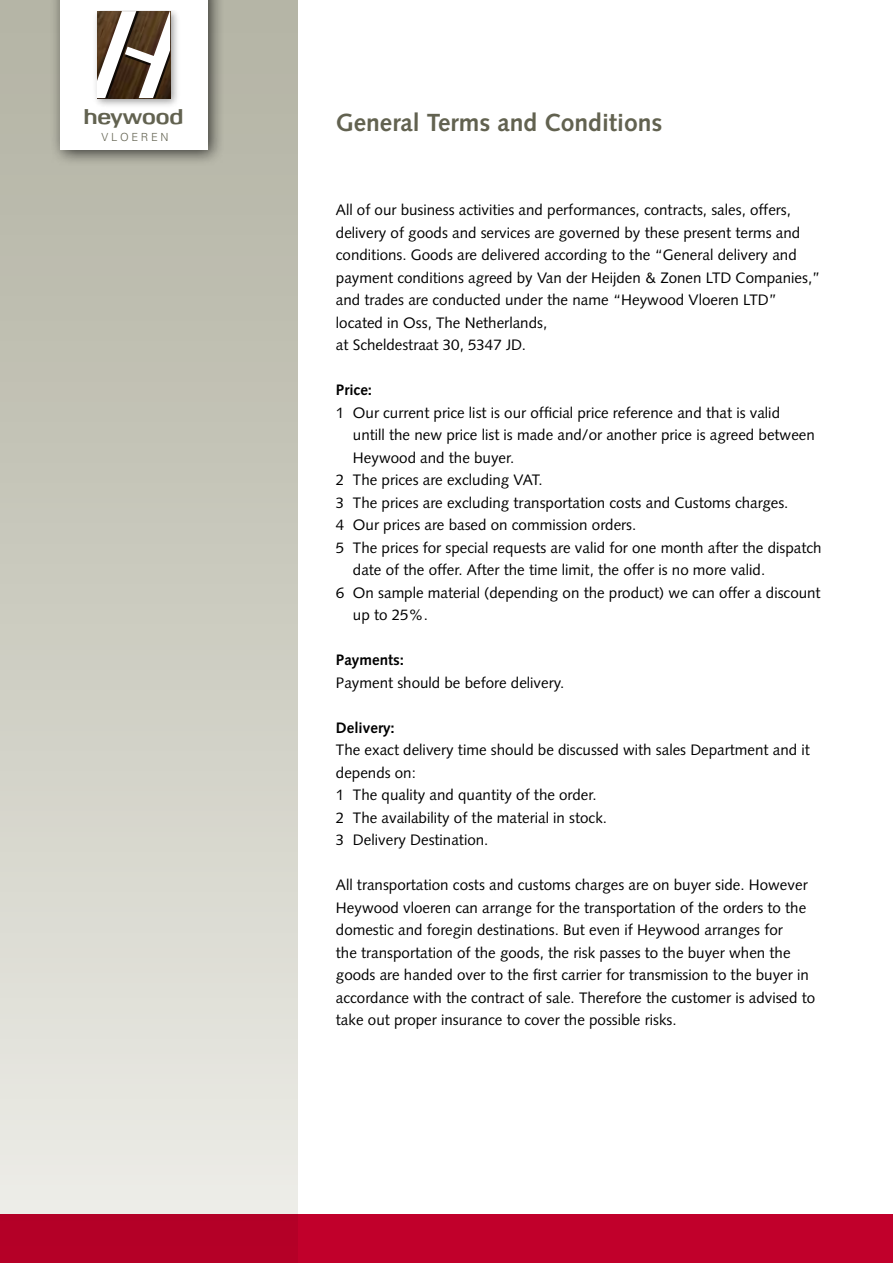
<style>
.page{position:relative;width:893px;height:1263px;background:#fff}
.page>*{position:absolute;margin:0;border:0;box-sizing:border-box;transform-origin:0 0}
.t1{font:700 24.75px "Syntax";color:#626250}
.t2{font:19.95px "Roxanne";color:#626250}
.t3{font:15.15px/22.5px "Syntax";color:#000}
.t4{font:700 15.15px "Syntax";color:#000}
.t5{font:300 11.1px "Univers";letter-spacing:.24em;color:#626250}
</style>
<div class="page">
<div style="left:0;top:0;width:298px;height:1263px;background:linear-gradient(to bottom,#b0b0a0,#edece7)"></div>
<div style="left:0;top:1214px;width:893px;height:49px;background:linear-gradient(to right,#b40027,#c5002c)"></div>
<div style="left:49px;top:0;width:176px;height:167px;background:#000;opacity:.7"></div>
<div style="left:61px;top:0;width:147px;height:149px;background:#fff"></div>
<img style="left:95px;top:10px;width:83px;height:96px">
<svg style="left:97px;top:11px;width:73px;height:87px"></svg>
<h2 class="t2" style="left:84px;top:103px;width:101px">heywood</h2>
<p class="t5" style="left:102px;top:131px;width:68px">VLOEREN</p>
<h1 class="t1" style="left:336px;top:108px;width:328px">General Terms and Conditions</h1>
<p class="t3" style="left:336px;top:199px;width:486px">All of our business activities and performances, contracts, sales, offers, delivery of goods and services are governed by these present terms and conditions. Goods are delivered according to the “General delivery and payment conditions agreed by Van der Heijden &amp; Zonen LTD Companies,” and trades are conducted under the name “Heywood Vloeren LTD” located in Oss, The Netherlands,<br>at Scheldestraat 30, 5347 JD.</p>
<p class="t4" style="left:336px;top:382px;width:38px">Price:</p>
<p class="t3" style="left:336px;top:401px;width:446px">1 Our current price list is our official price reference and that is valid</p>
<p class="t3" style="left:353px;top:424px;width:463px">untill the new price list is made and/or another price is agreed between</p>
<p class="t3" style="left:353px;top:446px;width:163px">Heywood and the buyer.</p>
<p class="t3" style="left:336px;top:469px;width:208px">2 The prices are excluding VAT.</p>
<p class="t3" style="left:336px;top:491px;width:454px">3 The prices are excluding transportation costs and Customs charges.</p>
<p class="t3" style="left:336px;top:514px;width:302px">4 Our prices are based on commission orders.</p>
<p class="t3" style="left:336px;top:536px;width:487px">5 The prices for special requests are valid for one month after the dispatch</p>
<p class="t3" style="left:353px;top:559px;width:414px">date of the offer. After the time limit, the offer is no more valid.</p>
<p class="t3" style="left:336px;top:581px;width:486px">6 On sample material (depending on the product) we can offer a discount</p>
<p class="t3" style="left:353px;top:604px;width:76px">up to 25%.</p>
<p class="t4" style="left:336px;top:651px;width:70px">Payments:</p>
<p class="t3" style="left:336px;top:671px;width:230px">Payment should be before delivery.</p>
<p class="t4" style="left:336px;top:719px;width:60px">Delivery:</p>
<p class="t3" style="left:336px;top:739px;width:475px">The exact delivery time should be discussed with sales Department and it depends on:<br>1 The quality and quantity of the order.<br>2 The availability of the material in stock.<br>3 Delivery Destination.</p>
<p class="t3" style="left:336px;top:874px;width:481px">All transportation costs and customs charges are on buyer side. However Heywood vloeren can arrange for the transportation of the orders to the domestic and foregin destinations. But even if Heywood arranges for<br>the transportation of the goods, the risk passes to the buyer when the goods are handed over to the first carrier for transmission to the buyer in accordance with the contract of sale. Therefore the customer is advised to take out proper insurance to cover the possible risks.</p>
</div>
